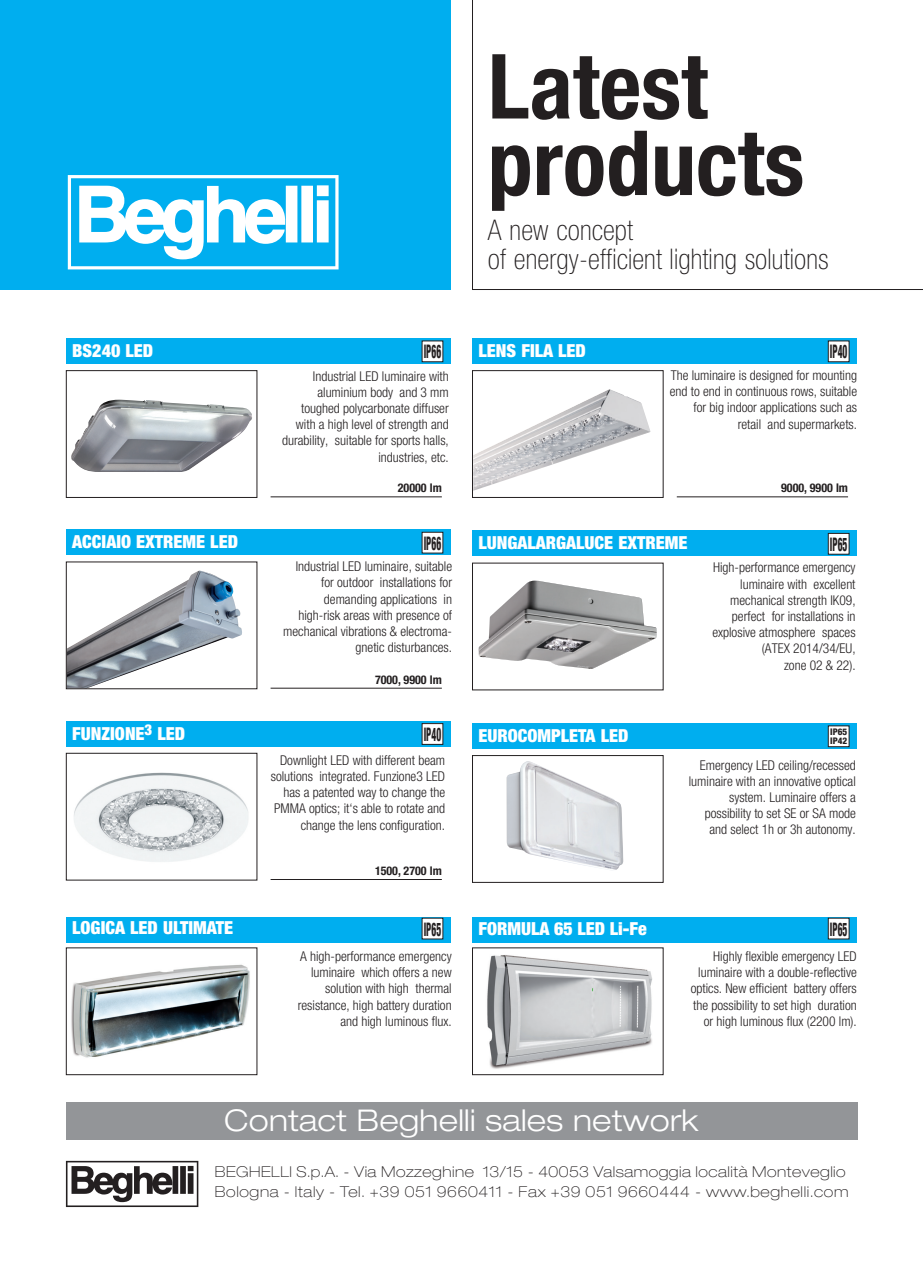
<style>
.page{position:relative;width:923px;height:1263px;background:#fff}
.page>*{position:absolute;margin:0;border:0;box-sizing:border-box;transform-origin:0 0}
.t1{font:700 condensed 90px/76.5px "Helvetica Neue LT Pro";color:#231f20}
.t2{font:300 expanded 30px "Helvetica Neue LT Pro";letter-spacing:.01em;color:#fff}
.t3{font:100 condensed 28.5px/28.8px "Helvetica Neue LT Pro";letter-spacing:.005em;color:#231f20}
.t4{font:800 condensed 18.75px "Helvetica Neue LT Pro";color:#231f20;scale:.5 1}
.t5{font:900 condensed 18px "Helvetica Neue LT Pro";color:#fff}
.t6{font:100 expanded 15px/20.1px "Helvetica Neue LT Pro";letter-spacing:.03em;color:#231f20}
.t7{font:300 condensed 13.5px/16.2px "Helvetica Neue LT Pro";color:#231f20;text-align:right}
.t8{font:700 condensed 12px "Helvetica Neue LT Pro";color:#231f20}
.t9{font:800 condensed 9.15px/9.1px "Helvetica Neue LT Pro";color:#231f20}
</style>
<div class="page">
<img style="left:71px;top:400px;width:181px;height:72px">
<div style="left:66px;top:370px;width:191px;height:128px;border:1px solid #231f20"></div>
<hr style="left:270px;top:496px;width:172px;height:1px;background:#231f20">
<div style="left:66px;top:338px;width:385px;height:26px;background:#00aeef"></div>
<div style="left:422px;top:341px;width:20px;height:20px;background:#fff"></div>
<div style="left:422px;top:341px;width:21px;height:21px;border:1px solid #231f20"></div>
<img style="left:474px;top:389px;width:176px;height:102px">
<div style="left:472px;top:370px;width:191px;height:128px;border:1px solid #231f20"></div>
<hr style="left:677px;top:496px;width:171px;height:1px;background:#231f20">
<div style="left:472px;top:338px;width:385px;height:26px;background:#00aeef"></div>
<div style="left:828px;top:341px;width:21px;height:20px;background:#fff"></div>
<div style="left:828px;top:341px;width:21px;height:21px;border:1px solid #231f20"></div>
<img style="left:68px;top:571px;width:174px;height:116px">
<hr style="left:270px;top:688px;width:172px;height:1px;background:#231f20">
<div style="left:66px;top:529px;width:385px;height:26px;background:#00aeef"></div>
<div style="left:422px;top:532px;width:20px;height:21px;background:#fff"></div>
<div style="left:422px;top:532px;width:21px;height:21px;border:1px solid #231f20"></div>
<img style="left:478px;top:581px;width:179px;height:88px">
<div style="left:472px;top:531px;width:385px;height:25px;background:#00aeef"></div>
<div style="left:828px;top:534px;width:21px;height:20px;background:#fff"></div>
<div style="left:828px;top:533px;width:21px;height:21px;border:1px solid #231f20"></div>
<img style="left:74px;top:772px;width:174px;height:90px">
<div style="left:66px;top:753px;width:191px;height:127px;border:1px solid #231f20"></div>
<hr style="left:270px;top:879px;width:172px;height:1px;background:#231f20">
<div style="left:66px;top:721px;width:385px;height:25px;background:#00aeef"></div>
<div style="left:422px;top:724px;width:20px;height:20px;background:#fff"></div>
<div style="left:422px;top:723px;width:21px;height:22px;border:1px solid #231f20"></div>
<img style="left:506px;top:761px;width:117px;height:109px">
<div style="left:472px;top:755px;width:191px;height:128px;border:1px solid #231f20"></div>
<div style="left:472px;top:723px;width:385px;height:26px;background:#00aeef"></div>
<div style="left:472px;top:917px;width:385px;height:25px;background:#00aeef"></div>
<div style="left:66px;top:917px;width:385px;height:25px;background:#00aeef"></div>
<div style="left:828px;top:726px;width:21px;height:20px;background:#fff"></div>
<div style="left:828px;top:726px;width:21px;height:21px;border:1px solid #231f20"></div>
<img style="left:71px;top:964px;width:179px;height:94px">
<div style="left:66px;top:947px;width:191px;height:128px;border:1px solid #231f20"></div>
<div style="left:422px;top:918px;width:20px;height:21px;background:#fff"></div>
<img style="left:487px;top:955px;width:165px;height:114px">
<div style="left:472px;top:947px;width:191px;height:128px;border:1px solid #231f20"></div>
<div style="left:828px;top:918px;width:21px;height:21px;background:#fff"></div>
<div style="left:828px;top:918px;width:21px;height:21px;border:1px solid #231f20"></div>
<svg style="left:472px;top:0;width:451px;height:290px"></svg>
<div style="left:66px;top:1102px;width:791px;height:38px;background:#939598"></div>
<div style="left:0;top:0;width:451px;height:290px;background:#00aeef"></div>
<svg style="left:68px;top:175px;width:270px;height:94px"></svg>
<svg style="left:66px;top:1161px;width:132px;height:46px"></svg>
<h1 class="t1" style="left:488px;top:49px;width:318px">Latest products</h1>
<h3 class="t3" style="left:488px;top:216px;width:342px">A new concept<br>of energy-efficient lighting solutions</h3>
<h3 class="t5" style="left:72px;top:340px;width:82px">BS240 LED</h3>
<h3 class="t4" style="left:424px;top:340px;width:37px">IP66</h3>
<h3 class="t5" style="left:478px;top:340px;width:109px">LENS FILA LED</h3>
<h3 class="t4" style="left:830px;top:340px;width:37px">IP40</h3>
<p class="t7" style="left:282px;top:368px;width:168px">Industrial LED luminaire with aluminium body and 3 mm toughed polycarbonate diffuser with a high level of strength and durability, suitable for sports halls, industries, etc.</p>
<p class="t7" style="left:670px;top:367px;width:189px">The luminaire is designed for mounting end to end in continuous rows, suitable for big indoor applications such as retail and supermarkets.</p>
<p class="t8" style="left:398px;top:481px;width:45px">20000 lm</p>
<p class="t8" style="left:781px;top:481px;width:68px">9000, 9900 lm</p>
<h3 class="t5" style="left:72px;top:531px;width:167px">ACCIAIO EXTREME LED</h3>
<h3 class="t4" style="left:424px;top:531px;width:37px">IP66</h3>
<h3 class="t5" style="left:478px;top:532px;width:210px">LUNGALARGALUCE EXTREME</h3>
<h3 class="t4" style="left:830px;top:533px;width:37px">IP65</h3>
<p class="t7" style="left:283px;top:558px;width:170px">Industrial LED luminaire, suitable for outdoor installations for demanding applications in high-risk areas with presence of mechanical vibrations &amp; electroma&shy;gnetic disturbances.</p>
<p class="t8" style="left:375px;top:672px;width:68px">7000, 9900 lm</p>
<h3 class="t5" style="left:72px;top:722px;width:114px">FUNZIONE<sup>3</sup> LED</h3>
<h3 class="t4" style="left:424px;top:723px;width:37px">IP40</h3>
<h3 class="t5" style="left:478px;top:725px;width:151px">EUROCOMPLETA LED</h3>
<p class="t7" style="left:271px;top:752px;width:176px">Downlight LED with different beam solutions integrated. Funzione3 LED has a patented way to change the PMMA optics; it‘s able to rotate and change the lens configuration.</p>
<p class="t8" style="left:375px;top:864px;width:68px">1500, 2700 lm</p>
<p class="t7" style="left:712px;top:559px;width:145px">High-performance emergency luminaire with excellent mechanical strength IK09, perfect for installations in explosive atmosphere spaces (ATEX 2014/34/EU,<br>zone 02 &amp; 22).</p>
<p class="t9" style="left:830px;top:727px;width:19px">IP65<br>IP42</p>
<p class="t7" style="left:689px;top:757px;width:168px">Emergency LED ceiling/recessed luminaire with an innovative optical system. Luminaire offers a possibility to set SE or SA mode and select 1h or 3h autonomy.</p>
<h3 class="t5" style="left:72px;top:917px;width:162px">LOGICA LED ULTIMATE</h3>
<h3 class="t4" style="left:424px;top:917px;width:37px">IP65</h3>
<h3 class="t4" style="left:830px;top:917px;width:37px">IP65</h3>
<h3 class="t5" style="left:478px;top:918px;width:170px">FORMULA 65 LED Li-Fe</h3>
<p class="t7" style="left:298px;top:948px;width:155px">A high-performance emergency luminaire which offers a new solution with high thermal resistance, high battery duration and high luminous flux.</p>
<p class="t7" style="left:690px;top:948px;width:168px">Highly flexible emergency LED luminaire with a double-reflective optics. New efficient battery offers the possibility to set high duration or high luminous flux (2200 lm).</p>
<h2 class="t2" style="left:224px;top:1101px;width:476px">Contact Beghelli sales network</h2>
<p class="t6" style="left:215px;top:1161px;width:635px">BEGHELLI S.p.A. - Via Mozzeghine 13/15 - 40053 Valsamoggia località Monteveglio<br>Bologna - Italy - Tel. +39 051 9660411 - Fax +39 051 9660444 - www.beghelli.com</p>
</div>
